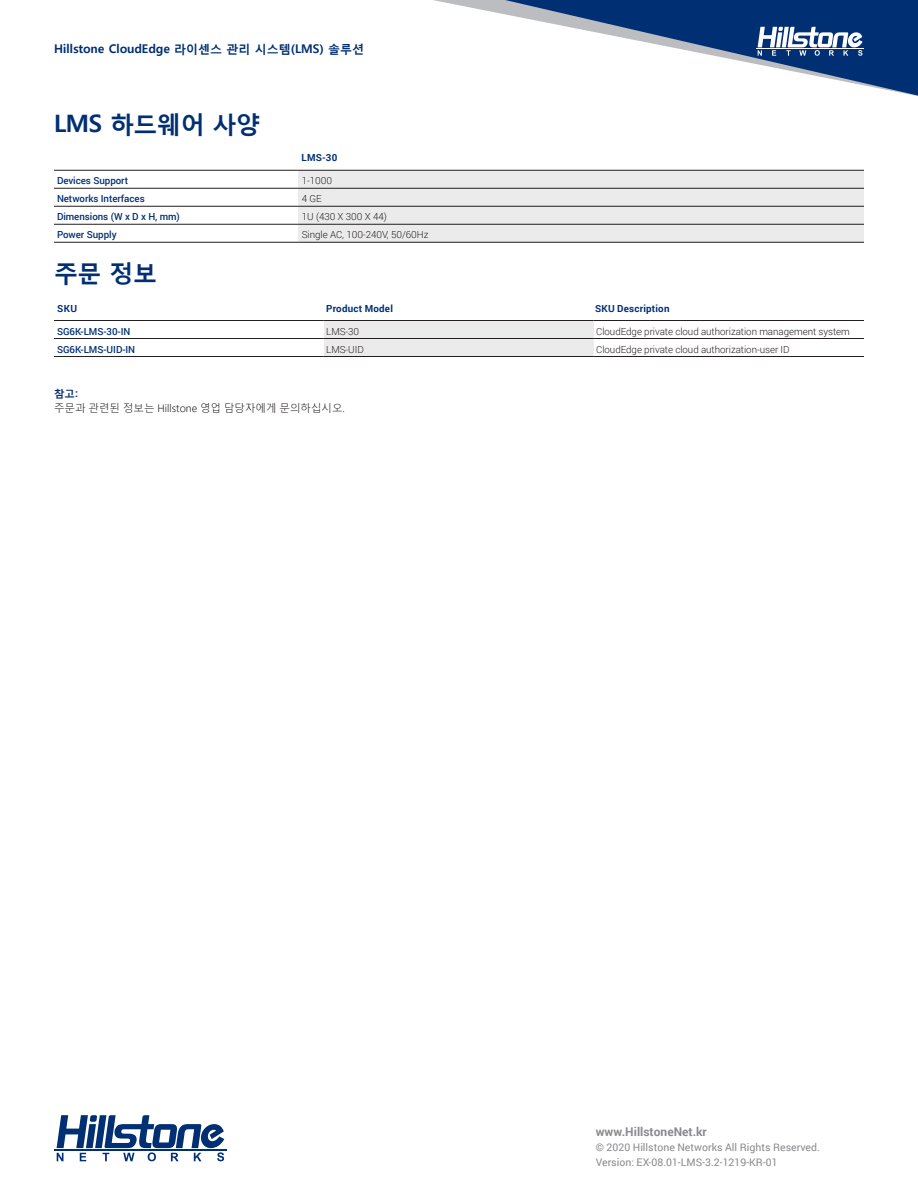
<style>
.page{position:relative;width:918px;height:1188px;background:#fff}
.page>*{position:absolute;margin:0;border:0;box-sizing:border-box;transform-origin:0 0}
.H3__Color_text_head{font:700 24px "Malgun Gothic";letter-spacing:-.015em;color:#002f73}
.t1{font:700 12px "Malgun Gothic";color:#002f73}
.t2{font:700 12px "Roboto";color:#8a8a8e}
.t3{font:10.5px/15px "Roboto";color:#8a8a8e}
.Specification_Notes{font:300 10.5px "Malgun Gothic";color:#231f20}
.Specifications_Note{font:700 10.5px "Malgun Gothic";color:#002f73}
.Back_Page_Column_Hea{font:300 9.75px "Roboto";letter-spacing:-.005em;color:#231f20}
.Back_Page_Column_Hea-2{font:500 9.75px "Roboto";letter-spacing:-.005em;color:#002f73}
.Page_Header{font:700 9.75px "Roboto";letter-spacing:.025em;color:#002f73}
.s1{font-family:"Roboto"}
</style>
<div class="page">
<svg style="left:57px;top:1115px;width:167px;height:46px"></svg>
<hr style="left:54px;top:1150px;width:172px;height:1px;background:#002f73">
<svg style="left:447px;top:0;width:471px;height:96px"></svg>
<svg style="left:758px;top:27px;width:105px;height:29px"></svg>
<hr style="left:756px;top:49px;width:108px;height:1px;background:#fff">
<hr style="left:54px;top:320px;width:269px;height:1px;background:#231f20">
<hr style="left:323px;top:320px;width:270px;height:1px;background:#231f20">
<hr style="left:593px;top:320px;width:271px;height:1px;background:#231f20">
<hr style="left:54px;top:338px;width:269px;height:1px;background:#231f20">
<hr style="left:323px;top:338px;width:270px;height:1px;background:#231f20">
<hr style="left:593px;top:338px;width:271px;height:1px;background:#231f20">
<hr style="left:54px;top:356px;width:269px;height:1px;background:#231f20">
<hr style="left:323px;top:356px;width:270px;height:1px;background:#231f20">
<hr style="left:593px;top:356px;width:271px;height:1px;background:#231f20">
<div style="left:324px;top:321px;width:270px;height:36px;background:#ecebeb"></div>
<hr style="left:54px;top:170px;width:245px;height:1px;background:#231f20">
<hr style="left:54px;top:188px;width:245px;height:1px;background:#231f20">
<hr style="left:54px;top:206px;width:245px;height:1px;background:#231f20">
<hr style="left:54px;top:224px;width:245px;height:1px;background:#231f20">
<hr style="left:54px;top:242px;width:245px;height:1px;background:#231f20">
<hr style="left:299px;top:242px;width:565px;height:1px;background:#231f20">
<svg style="left:299px;top:170px;width:565px;height:72px;background:#e0dfdf"></svg>
<p class="t1" style="left:54px;top:41px;width:312px">Hillstone CloudEdge 라이센스 관리 시스템(LMS) 솔루션</p>
<p class="H3__Color_text_head" style="left:54px;top:109px;width:208px">LMS 하드웨어 사양</p>
<p class="Page_Header" style="left:302px;top:150px;width:37px">LMS-30</p>
<p class="Back_Page_Column_Hea-2" style="left:57px;top:174px;width:73px">Devices Support</p>
<p class="Back_Page_Column_Hea" style="left:302px;top:174px;width:32px">1-1000</p>
<p class="Back_Page_Column_Hea-2" style="left:57px;top:192px;width:89px">Networks Interfaces</p>
<p class="Back_Page_Column_Hea" style="left:302px;top:192px;width:21px">4 GE</p>
<p class="Back_Page_Column_Hea-2" style="left:57px;top:210px;width:124px">Dimensions (W x D x H, mm)</p>
<p class="Back_Page_Column_Hea" style="left:302px;top:210px;width:87px">1U (430 X 300 X 44)</p>
<p class="Back_Page_Column_Hea-2" style="left:57px;top:228px;width:61px">Power Supply</p>
<p class="Back_Page_Column_Hea" style="left:302px;top:228px;width:128px">Single AC, 100-240V, 50/60Hz</p>
<p class="H3__Color_text_head" style="left:54px;top:258px;width:105px">주문 정보</p>
<p class="Page_Header" style="left:57px;top:302px;width:21px">SKU</p>
<p class="Page_Header" style="left:326px;top:302px;width:68px">Product Model</p>
<p class="Page_Header" style="left:595px;top:302px;width:76px">SKU Description</p>
<p class="Back_Page_Column_Hea-2" style="left:57px;top:324px;width:75px">SG6K-LMS-30-IN</p>
<p class="Back_Page_Column_Hea" style="left:326px;top:324px;width:35px">LMS-30</p>
<p class="Back_Page_Column_Hea" style="left:596px;top:324px;width:255px">CloudEdge private cloud authorization management system</p>
<p class="Back_Page_Column_Hea-2" style="left:57px;top:342px;width:80px">SG6K-LMS-UID-IN</p>
<p class="Back_Page_Column_Hea" style="left:326px;top:342px;width:39px">LMS-UID</p>
<p class="Back_Page_Column_Hea" style="left:596px;top:342px;width:195px">CloudEdge private cloud authorization-user ID</p>
<p class="Specifications_Note" style="left:54px;top:387px;width:25px">참고<span class="s1">:</span></p>
<p class="Specification_Notes" style="left:54px;top:402px;width:292px">주문과 관련된 정보는 Hillstone 영업 담당자에게 문의하십시오.</p>
<p class="t2" style="left:596px;top:1123px;width:113px">www.HillstoneNet.kr</p>
<p class="t3" style="left:596px;top:1140px;width:226px">© 2020 Hillstone Networks All Rights Reserved.<br>Version: EX-08.01-LMS-3.2-1219-KR-01</p>
</div>
